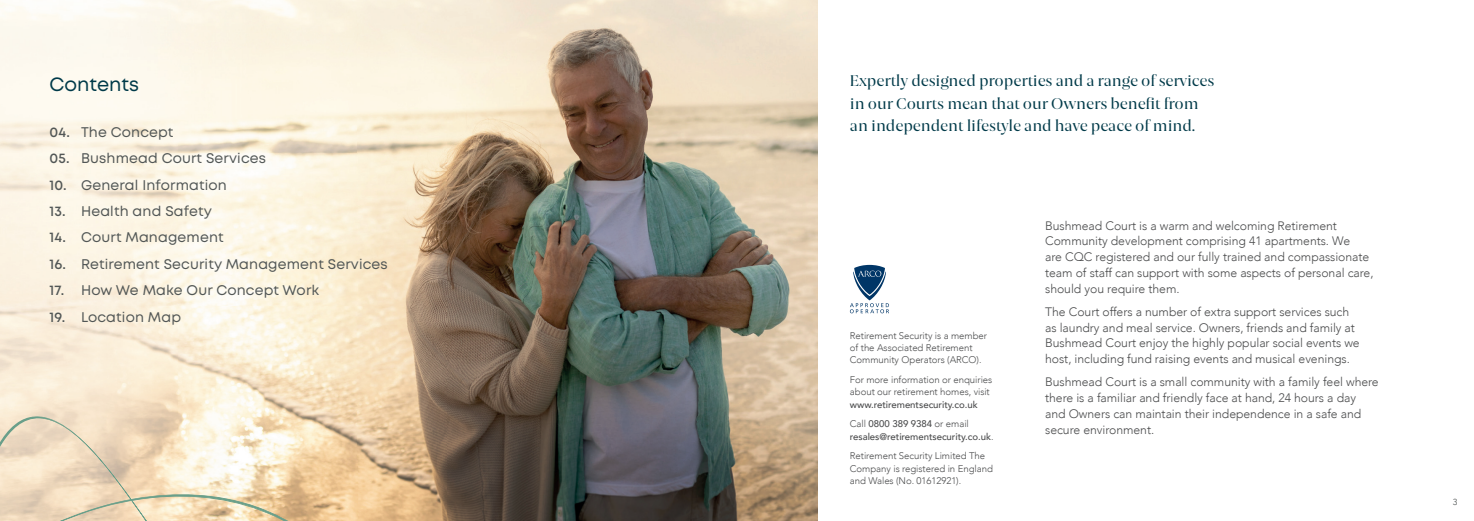
<style>
.page{position:relative;width:1474px;height:521px;background:#fff}
.page>*{position:absolute;margin:0;border:0;box-sizing:border-box;transform-origin:0 0}
.t1{font:19.25px "Mont";color:#003a49}
.t2{font:14.88px/22.3px "Joane";color:#003a49}
.t3{font:14px "Mont";letter-spacing:.01em;color:#525756}
.t4{font:300 12.25px/15.8px "Avenir";letter-spacing:-.005em;color:#4b4c4d}
.t5{font:300 9.62px/12.2px "Avenir";letter-spacing:-.005em;color:#4b4c4d}
.t6{font:500 9.62px/19.7px "Avenir";letter-spacing:-.005em;color:#4b4c4d}
.t7{font:8.75px "Avenir";color:#525756}
.s1{font-weight:600}
.s2{font-weight:300}
</style>
<div class="page">
<img style="left:0;top:0;width:817px;height:521px">
<svg style="left:850px;top:264px;width:39px;height:49px"></svg>
<svg style="left:0;top:402px;width:325px;height:4px"></svg>
<svg style="left:0;top:406px;width:325px;height:115px"></svg>
<h1 class="t1" style="left:50px;top:72px;width:91px">Contents</h1>
<p class="t3" style="left:50px;top:123px;width:125px"><span class="s1">04.</span> The Concept</p>
<p class="t3" style="left:50px;top:149px;width:218px"><span class="s1">05.</span> Bushmead Court Services</p>
<p class="t3" style="left:50px;top:176px;width:179px"><span class="s1">10.</span> General Information</p>
<p class="t3" style="left:50px;top:202px;width:164px"><span class="s1">13.</span> Health and Safety</p>
<p class="t3" style="left:50px;top:228px;width:175px"><span class="s1">14.</span> Court Management</p>
<p class="t3" style="left:50px;top:255px;width:340px"><span class="s1">16.</span> Retirement Security Management Services</p>
<p class="t3" style="left:50px;top:281px;width:271px"><span class="s1">17.</span> How We Make Our Concept Work</p>
<p class="t3" style="left:50px;top:308px;width:133px"><span class="s1">19.</span> Location Map</p>
<p class="t2" style="left:850px;top:70px;width:366px">Expertly designed properties and a range of services in our Courts mean that our Owners benefit from an independent lifestyle and have peace of mind.</p>
<p class="t5" style="left:850px;top:329px;width:139px">Retirement Security is a member of the Associated Retirement<br>Community Operators (ARCO).</p>
<p class="t5" style="left:850px;top:374px;width:144px">For more information or enquiries about our retirement homes, visit</p>
<p class="t6" style="left:850px;top:394px;width:129px">www.retirementsecurity.co.uk<br><span class="s2">Call</span> 0800 389 9384 <span class="s2">or email</span></p>
<p class="t6" style="left:850px;top:426px;width:145px">resales@retirementsecurity.co.uk<span class="s2">.<br>Retirement Security Limited The</span></p>
<p class="t5" style="left:850px;top:462px;width:144px">Company is registered in England and Wales (No. 01612921).</p>
<p class="t4" style="left:1045px;top:218px;width:330px">Bushmead Court is a warm and welcoming Retirement Community development comprising 41 apartments. We<br>are CQC registered and our fully trained and compassionate team of staff can support with some aspects of personal care, should you require them.</p>
<p class="t4" style="left:1045px;top:304px;width:316px">The Court offers a number of extra support services such as laundry and meal service. Owners, friends and family at Bushmead Court enjoy the highly popular social events we host, including fund raising events and musical evenings.</p>
<p class="t4" style="left:1045px;top:374px;width:335px">Bushmead Court is a small community with a family feel where there is a familiar and friendly face at hand, 24 hours a day and Owners can maintain their independence in a safe and secure environment.</p>
<p class="t7" style="left:1452px;top:497px;width:6px">3</p>
</div>
